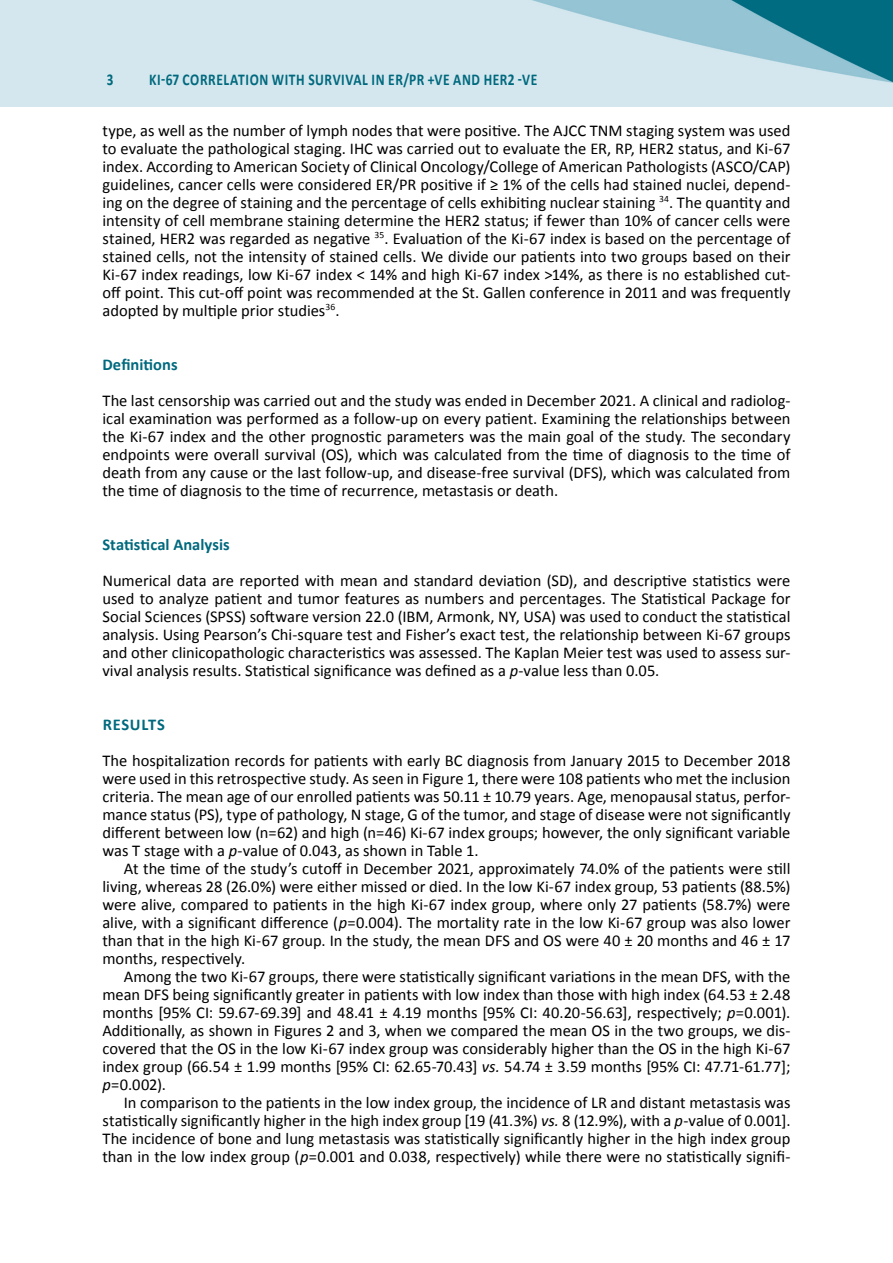
<style>
.page{position:relative;width:893px;height:1263px;background:#fff}
.page>*{position:absolute;margin:0;border:0;box-sizing:border-box;transform-origin:0 0}
.t1{font:16.5px/18px "Calibri";color:#000;text-align:justify}
.t2{font:700 16.5px "Calibri";letter-spacing:.04em;color:#00697e;scale:.82 1}
.t3{font:700 16.5px "Calibri";letter-spacing:.04em;color:#00697e}
.t4{font:700 16.5px "Calibri";letter-spacing:.04em;color:#00697e;scale:.8 1}
.s1{font-style:italic}
</style>
<div class="page">
<img style="left:0;top:0;width:893px;height:106px">
<p class="t4" style="left:107px;top:69px;width:10px">3</p>
<p class="t2" style="left:149px;top:69px;width:475px">KI-67 CORRELATION WITH SURVIVAL IN ER/PR +VE AND HER2 -VE</p>
<p class="t1" style="left:102px;top:121px;width:689px">type, as well as the number of lymph nodes that were positive. The AJCC TNM staging system was used to evaluate the pathological staging. IHC was carried out to evaluate the ER, RP, HER2 status, and Ki-67 index. According to American Society of Clinical Oncology/College of American Pathologists (ASCO/CAP) guidelines, cancer cells were considered ER/PR positive if ≥ 1% of the cells had stained nuclei, depend&shy;ing on the degree of staining and the percentage of cells exhibiting nuclear staining <sup>34</sup>. The quantity and intensity of cell membrane staining determine the HER2 status; if fewer than 10% of cancer cells were stained, HER2 was regarded as negative <sup>35</sup>. Evaluation of the Ki-67 index is based on the percentage of stained cells, not the intensity of stained cells. We divide our patients into two groups based on their Ki-67 index readings, low Ki-67 index &lt; 14% and high Ki-67 index &gt;14%, as there is no established cut&shy;off point. This cut-off point was recommended at the St. Gallen conference in 2011 and was frequently adopted by multiple prior studies<sup>36</sup>.</p>
<p class="t3" style="left:102px;top:354px;width:77px">Definitions</p>
<p class="t1" style="left:102px;top:391px;width:689px">The last censorship was carried out and the study was ended in December 2021. A clinical and radiolog&shy;ical examination was performed as a follow-up on every patient. Examining the relationships between the Ki-67 index and the other prognostic parameters was the main goal of the study. The secondary endpoints were overall survival (OS), which was calculated from the time of diagnosis to the time of death from any cause or the last follow-up, and disease-free survival (DFS), which was calculated from the time of diagnosis to the time of recurrence, metastasis or death.</p>
<p class="t3" style="left:102px;top:534px;width:129px">Statistical Analysis</p>
<p class="t1" style="left:102px;top:571px;width:689px">Numerical data are reported with mean and standard deviation (SD), and descriptive statistics were used to analyze patient and tumor features as numbers and percentages. The Statistical Package for Social Sciences (SPSS) software version 22.0 (IBM, Armonk, NY, USA) was used to conduct the statistical analysis. Using Pearson’s Chi-square test and Fisher’s exact test, the relationship between Ki-67 groups and other clinicopathologic characteristics was assessed. The Kaplan Meier test was used to assess sur&shy;vival analysis results. Statistical significance was defined as a <span class="s1">p</span>-value less than 0.05.</p>
<p class="t3" style="left:103px;top:714px;width:64px">RESULTS</p>
<p class="t1" style="left:102px;top:751px;width:689px">The hospitalization records for patients with early BC diagnosis from January 2015 to December 2018 were used in this retrospective study. As seen in Figure 1, there were 108 patients who met the inclusion criteria. The mean age of our enrolled patients was 50.11 ± 10.79 years. Age, menopausal status, perfor&shy;mance status (PS), type of pathology, N stage, G of the tumor, and stage of disease were not significantly different between low (n=62) and high (n=46) Ki-67 index groups; however, the only significant variable was T stage with a <span class="s1">p</span>-value of 0.043, as shown in Table 1.</p>
<p class="t1" style="left:102px;top:859px;width:689px;text-indent:21px">At the time of the study’s cutoff in December 2021, approximately 74.0% of the patients were still living, whereas 28 (26.0%) were either missed or died. In the low Ki-67 index group, 53 patients (88.5%) were alive, compared to patients in the high Ki-67 index group, where only 27 patients (58.7%) were alive, with a significant difference (<span class="s1">p</span>=0.004). The mortality rate in the low Ki-67 group was also lower than that in the high Ki-67 group. In the study, the mean DFS and OS were 40 ± 20 months and 46 ± 17 months, respectively.</p>
<p class="t1" style="left:102px;top:967px;width:689px;text-indent:21px">Among the two Ki-67 groups, there were statistically significant variations in the mean DFS, with the mean DFS being significantly greater in patients with low index than those with high index (64.53 ± 2.48 months [95% CI: 59.67-69.39] and 48.41 ± 4.19 months [95% CI: 40.20-56.63], respectively; <span class="s1">p</span>=0.001).<br>Additionally, as shown in Figures 2 and 3, when we compared the mean OS in the two groups, we dis&shy;covered that the OS in the low Ki-67 index group was considerably higher than the OS in the high Ki-67 index group (66.54 ± 1.99 months [95% CI: 62.65-70.43] <span class="s1">vs.</span> 54.74 ± 3.59 months [95% CI: 47.71-61.77]; <span class="s1">p</span>=0.002).</p>
<p class="t1" style="left:102px;top:1093px;width:689px;text-indent:21px">In comparison to the patients in the low index group, the incidence of LR and distant metastasis was statistically significantly higher in the high index group [19 (41.3%) <span class="s1">vs.</span> 8 (12.9%), with a <span class="s1">p</span>-value of 0.001].<br>The incidence of bone and lung metastasis was statistically significantly higher in the high index group than in the low index group (<span class="s1">p</span>=0.001 and 0.038, respectively) while there were no statistically signifi-</p>
</div>
